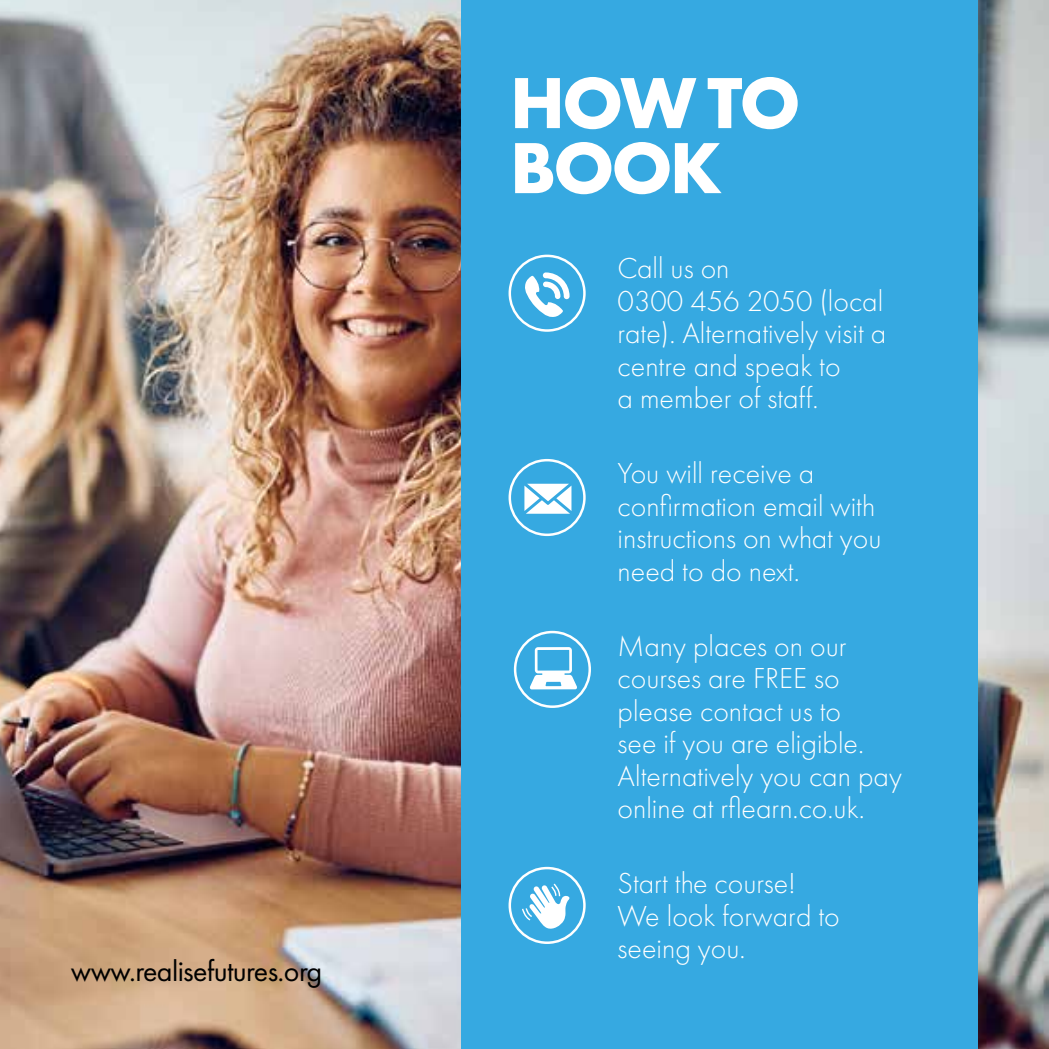
<style>
.page{position:relative;width:1049px;height:1049px;background:#fff}
.page>*{position:absolute;margin:0;border:0;box-sizing:border-box;transform-origin:0 0}
.t1{font:700 75px/65px "Futura PT";letter-spacing:-.04em;color:#fff}
.t2{font:300 30px/32.5px "Futura PT";color:#fff}
.t3{font:30px "Futura PT";letter-spacing:-.02em;color:#000}
</style>
<div class="page">
<img style="left:978px;top:0;width:70px;height:1049px">
<img style="left:0;top:0;width:461px;height:1049px">
<div style="left:461px;top:0;width:517px;height:1049px;background:#36a9e1"></div>
<svg style="left:525px;top:272px;width:44px;height:45px"></svg>
<div style="left:508px;top:255px;width:78px;height:77px;border:2px solid #fff;border-radius:50%"></div>
<div style="left:514px;top:631px;width:77px;height:77px;border:2px solid #fff;border-radius:50%"></div>
<svg style="left:530px;top:647px;width:47px;height:42px"></svg>
<div style="left:508px;top:867px;width:78px;height:77px;border:2px solid #fff;border-radius:50%"></div>
<svg style="left:522px;top:883px;width:48px;height:46px"></svg>
<div style="left:508px;top:459px;width:78px;height:77px;border:2px solid #fff;border-radius:50%"></div>
<svg style="left:524px;top:484px;width:47px;height:30px"></svg>
<p class="t3" style="left:71px;top:953px;width:253px">www.realisefutures.org</p>
<h1 class="t1" style="left:510px;top:69px;width:292px">HOW TO<br>BOOK</h1>
<p class="t2" style="left:618px;top:252px;width:270px">Call us on<br>0300 456 2050 (local rate). Alternatively visit a centre and speak to<br>a member of staff.</p>
<p class="t2" style="left:618px;top:457px;width:265px">You will receive a confirmation email with instructions on what you need to do next.</p>
<p class="t2" style="left:618px;top:630px;width:286px">Many places on our courses are FREE so please contact us to<br>see if you are eligible.<br>Alternatively you can pay online at rflearn.co.uk.</p>
<p class="t2" style="left:618px;top:867px;width:224px">Start the course!<br>We look forward to seeing you.</p>
</div>
